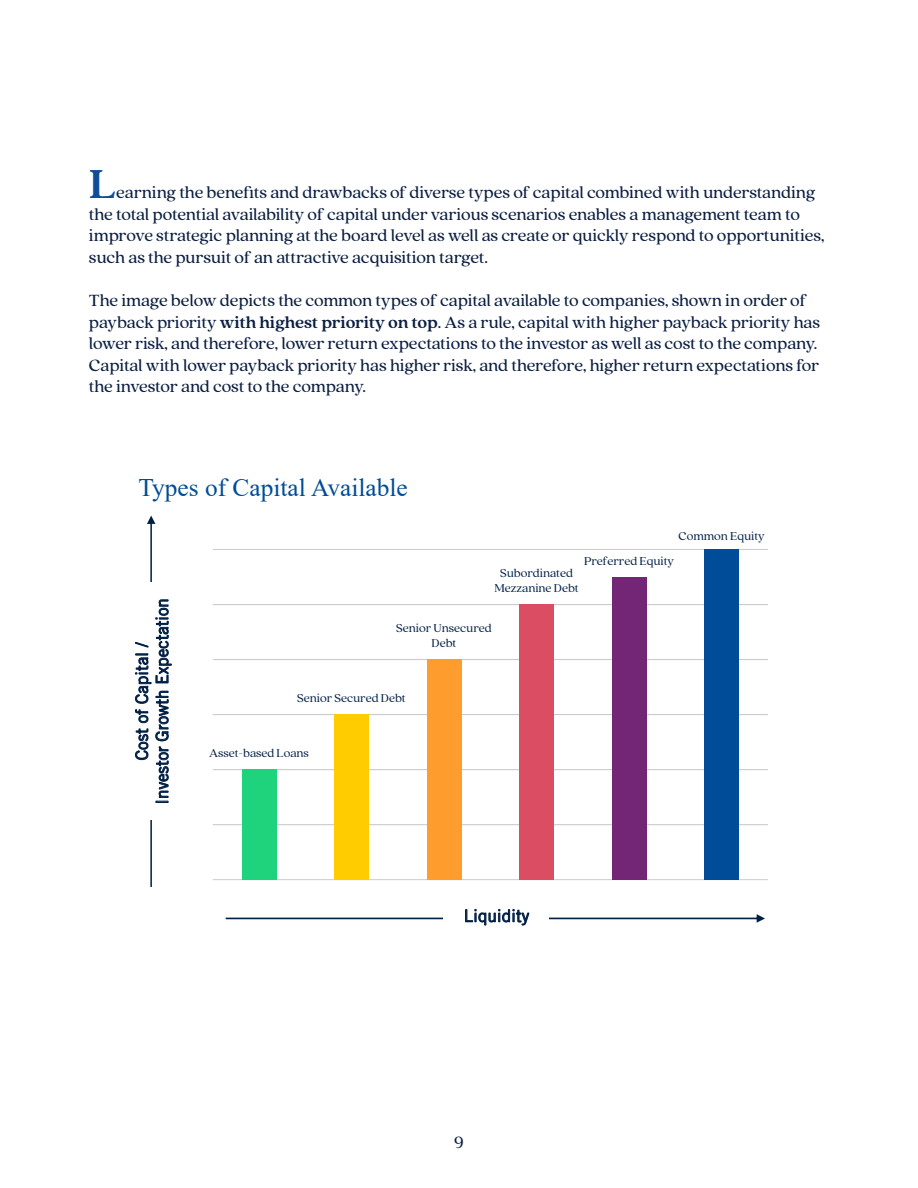
<style>
.page{position:relative;width:918px;height:1188px;background:#fff}
.page>*{position:absolute;margin:0;border:0;box-sizing:border-box;transform-origin:0 0}
.t1{font:700 45px "Quincy CF";color:#0f4d99}
.t2{font:25.35px "Times New Roman";color:#004c98}
.t3{font:18px/21.6px "Quincy CF Text";letter-spacing:-.005em;color:#0b1f42}
.t4{font:500 16.8px/20.2px "Prudential Modern";letter-spacing:.005em;color:#001f45;text-align:center}
.t5{font:12.6px/15.1px "Quincy CF";color:#001f45;text-align:center}
.s1{font-family:"Quincy CF";font-weight:700}
</style>
<div class="page">
<svg style="left:226px;top:914px;width:539px;height:9px"></svg>
<svg style="left:147px;top:516px;width:8px;height:371px"></svg>
<hr style="left:213px;top:879px;width:555px;height:1px;background:#ccc">
<hr style="left:213px;top:824px;width:555px;height:1px;background:#ccc">
<hr style="left:213px;top:769px;width:555px;height:1px;background:#ccc">
<hr style="left:213px;top:714px;width:555px;height:1px;background:#ccc">
<hr style="left:213px;top:659px;width:555px;height:1px;background:#ccc">
<hr style="left:213px;top:604px;width:555px;height:1px;background:#ccc">
<hr style="left:213px;top:549px;width:555px;height:1px;background:#ccc">
<div style="left:242px;top:770px;width:34px;height:110px;background:#1ed37b"></div>
<div style="left:334px;top:715px;width:35px;height:165px;background:#fc0"></div>
<div style="left:427px;top:660px;width:34px;height:220px;background:#ff9c2e"></div>
<div style="left:519px;top:605px;width:35px;height:275px;background:#db4d63"></div>
<div style="left:612px;top:577px;width:34px;height:303px;background:#732675"></div>
<div style="left:704px;top:549px;width:35px;height:331px;background:#004c98"></div>
<div style="left:444px;top:897px;width:105px;height:36px;background:#fff"></div>
<div style="left:123px;top:583px;width:56px;height:237px;background:#fff"></div>
<p class="t1" style="left:89px;top:157px;width:29px">L</p>
<p class="t3" style="left:89px;top:182px;width:737px;text-indent:27px">earning the benefits and drawbacks of diverse types of capital combined with understanding the total potential availability of capital under various scenarios enables a management team to improve strategic planning at the board level as well as create or quickly respond to opportunities, such as the pursuit of an attractive acquisition target.</p>
<p class="t3" style="left:89px;top:290px;width:733px">The image below depicts the common types of capital available to companies, shown in order of payback priority <span class="s1">with highest priority on top</span>. As a rule, capital with higher payback priority has lower risk, and therefore, lower return expectations to the investor as well as cost to the company.<br>Capital with lower payback priority has higher risk, and therefore, higher return expectations for the investor and cost to the company.</p>
<p class="t2" style="left:138px;top:470px;width:271px">Types of Capital Available</p>
<p class="t5" style="left:679px;top:529px;width:88px">Common Equity</p>
<p class="t5" style="left:584px;top:553px;width:92px">Preferred Equity</p>
<p class="t5" style="left:495px;top:566px;width:86px">Subordinated<br>Mezzanine Debt</p>
<p class="t4" style="left:132px;top:805px;width:208px;rotate:-90deg">Cost of Capital /<br>Investor Growth Expectation</p>
<p class="t5" style="left:396px;top:621px;width:97px">Senior Unsecured<br>Debt</p>
<p class="t5" style="left:297px;top:691px;width:110px">Senior Secured Debt</p>
<p class="t5" style="left:209px;top:746px;width:101px">Asset-based Loans</p>
<p class="t4" style="left:464px;top:905px;width:67px">Liquidity</p>
<p class="t3" style="left:454px;top:1132px;width:11px">9</p>
</div>
